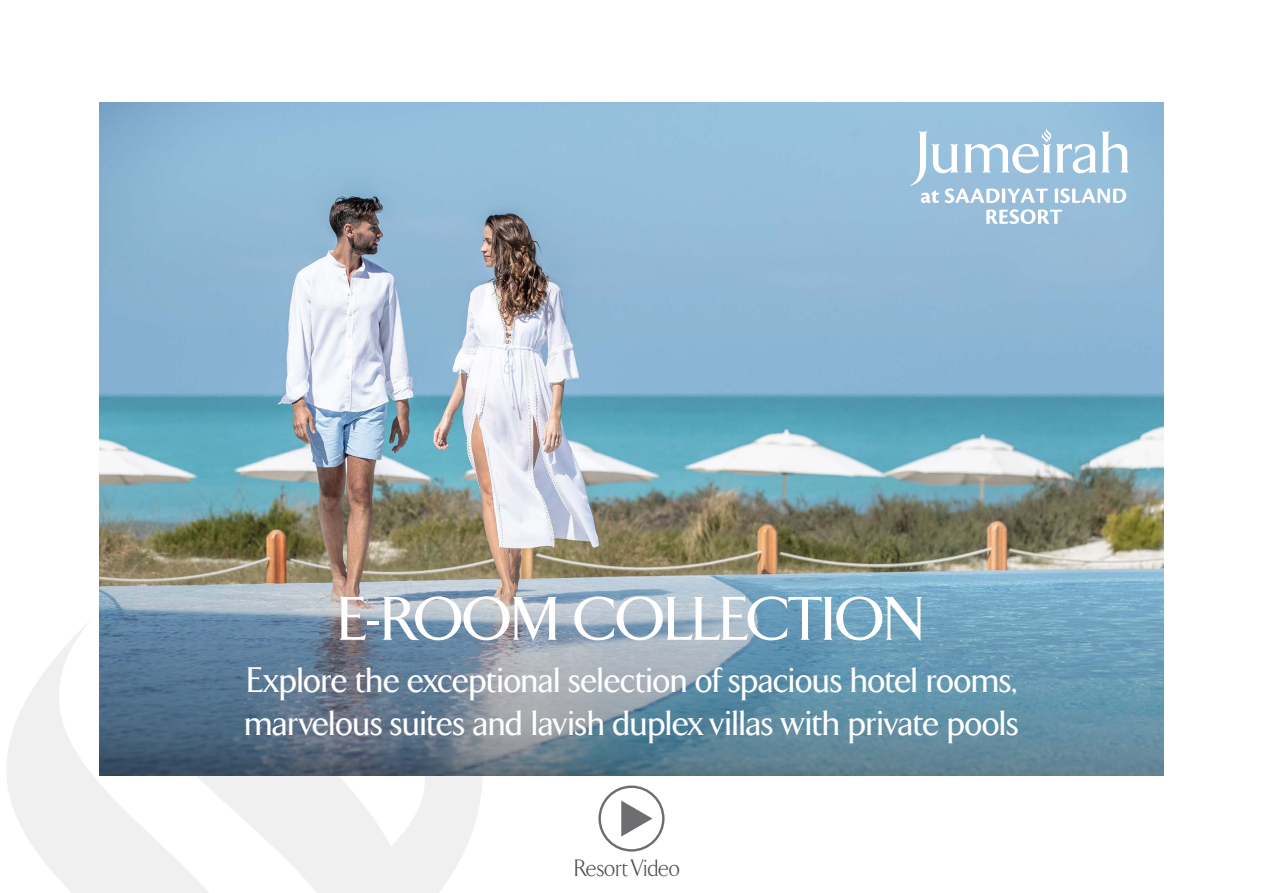
<style>
.page{position:relative;width:1263px;height:893px;background:#fff}
.page>*{position:absolute;margin:0;border:0;box-sizing:border-box;transform-origin:0 0}
.t1{font:500 63px "TF Arrow";letter-spacing:-.01em;color:#fff}
.t2{font:500 36px/43.2px "TF Arrow";letter-spacing:-.01em;color:#fff}
.t3{font:300 24px "TF Arrow";letter-spacing:-.005em;color:#4d4d4d}
</style>
<div class="page">
<svg style="left:7px;top:705px;width:17px;height:126px;fill:#f0f0f1"></svg>
<svg style="left:24px;top:400px;width:474px;height:493px"></svg>
<img style="left:100px;top:102px;width:1063px;height:445px">
<svg style="left:986px;top:209px;width:76px;height:15px"></svg>
<svg style="left:909px;top:129px;width:220px;height:74px"></svg>
<svg style="left:598px;top:785px;width:66px;height:67px"></svg>
<img style="left:100px;top:547px;width:1063px;height:228px">
<h1 class="t1" style="left:338px;top:587px;width:589px">E-ROOM COLLECTION</h1>
<p class="t2" style="left:244px;top:659px;width:776px">Explore the exceptional selection of spacious hotel rooms, marvelous suites and lavish duplex villas with private pools</p>
<p class="t3" style="left:574px;top:855px;width:108px">Resort Video</p>
</div>
